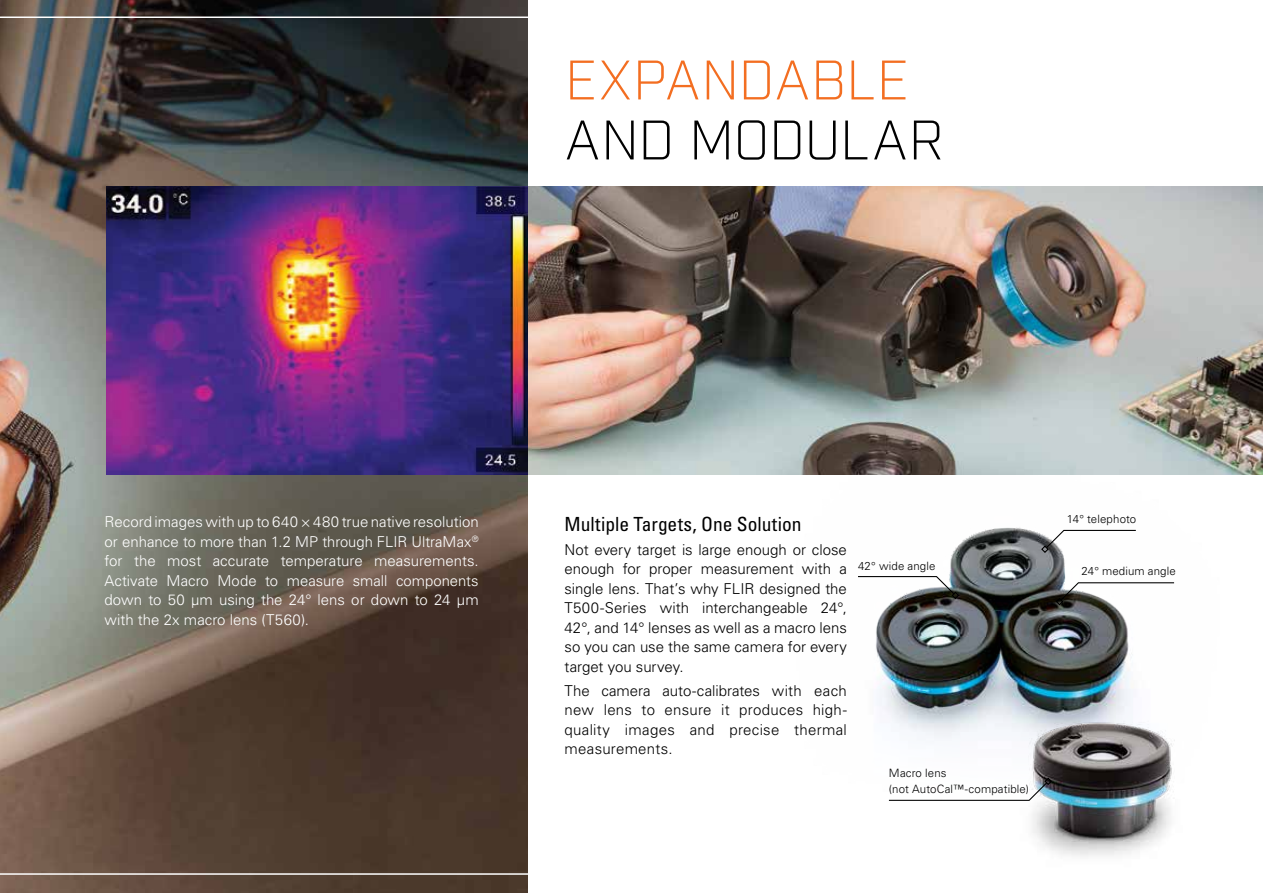
<style>
.page{position:relative;width:1263px;height:893px;background:#fff}
.page>*{position:absolute;margin:0;border:0;box-sizing:border-box;transform-origin:0 0}
.t1{font:300 54px "Industry";letter-spacing:.01em;color:#f36e21}
.t2{font:300 54px "Industry";letter-spacing:-.005em;color:#000}
.t3{font:condensed 19.5px "Univers LT Std";color:#000}
.t4{font:300 15px/19.5px "Univers LT Std";letter-spacing:.015em;color:#000;text-align:justify}
.t5{font:300 15px/19.5px "Univers LT Std";color:#fff;text-align:justify}
.t6{font:300 11.4px/15.8px "Univers LT Std";letter-spacing:.01em;color:#000}
</style>
<div class="page">
<img style="left:876px;top:527px;width:257px;height:212px">
<svg style="left:1040px;top:529px;width:96px;height:25px"></svg>
<svg style="left:858px;top:575px;width:102px;height:25px"></svg>
<svg style="left:1055px;top:582px;width:120px;height:24px"></svg>
<img style="left:0;top:0;width:528px;height:893px">
<img style="left:825px;top:186px;width:438px;height:289px">
<img style="left:961px;top:714px;width:214px;height:143px">
<svg style="left:888px;top:777px;width:165px;height:24px"></svg>
<img style="left:0;top:16px;width:825px;height:859px">
<h1 class="t1" style="left:565px;top:48px;width:345px">EXPANDABLE</h1>
<h1 class="t2" style="left:565px;top:108px;width:381px">AND MODULAR</h1>
<p class="t5" style="left:104px;top:512px;width:376px">Record images with up to 640 × 480 true native resolution or enhance to more than 1.2 MP through FLIR UltraMax<sup>® </sup>for the most accurate temperature measurements.<br>Activate Macro Mode to measure small components down to 50 µm using the 24° lens or down to 24 µm with the 2x macro lens (T560).</p>
<h2 class="t3" style="left:564px;top:512px;width:238px">Multiple Targets, One Solution</h2>
<p class="t4" style="left:564px;top:540px;width:284px">Not every target is large enough or close enough for proper measurement with a single lens. That’s why FLIR designed the T500-Series with interchangeable 24°, 42°, and 14° lenses as well as a macro lens so you can use the same camera for every target you survey.</p>
<p class="t4" style="left:564px;top:680px;width:284px">The camera auto-calibrates with each new lens to ensure it produces high&shy;quality images and precise thermal measurements.</p>
<p class="t6" style="left:858px;top:558px;width:79px">42° wide angle</p>
<p class="t6" style="left:889px;top:765px;width:142px">Macro lens<br>(not AutoCal™-compatible)</p>
<p class="t6" style="left:1067px;top:511px;width:71px">14° telephoto</p>
<p class="t6" style="left:1081px;top:563px;width:96px">24° medium angle</p>
</div>
